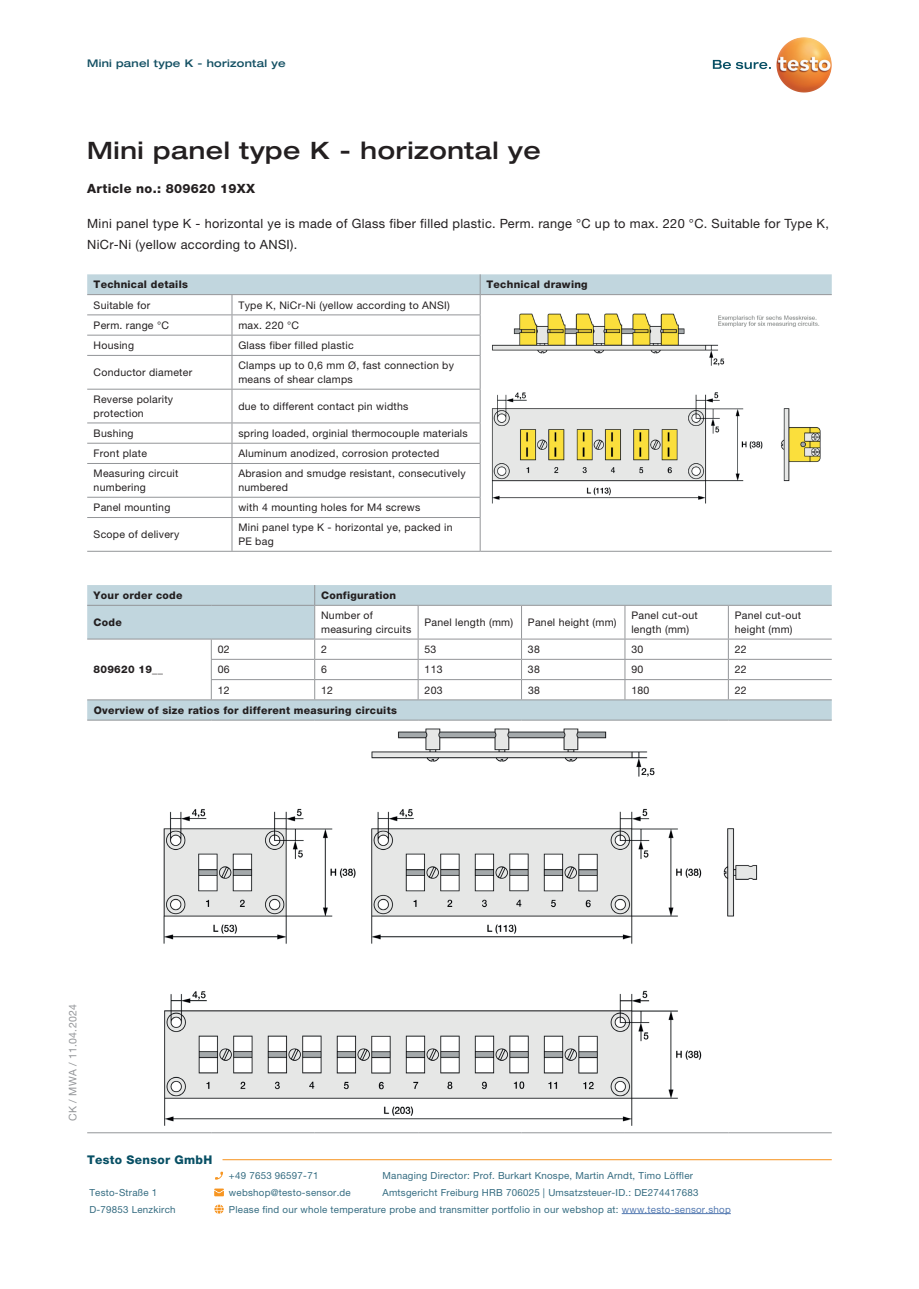
<style>
.page{position:relative;width:919px;height:1289px;background:#fff}
.page>*{position:absolute;margin:0;border:0;box-sizing:border-box;transform-origin:0 0}
.t1{font:500 expanded 24px "Helvetica Neue LTW1 G";letter-spacing:.025em;color:#231f20}
.t2{font:12.75px/21px "Helvetica Neue LTW1 G";letter-spacing:.025em;color:#231f20}
.t3{font:800 12.75px "Helvetica Neue LTW1 G";letter-spacing:.025em;color:#231f20}
.t4{font:800 12px "Helvetica Neue LTW1 G";letter-spacing:.025em;color:#074f64}
.t5{font:10.5px/13.5px "Helvetica Neue LTW1 G";letter-spacing:.025em;color:#231f20}
.t6{font:800 10.5px "Helvetica Neue LTW1 G";letter-spacing:.025em;color:#231f20}
.t7{font:500 expanded 10.5px "Helvetica Neue LT Com";letter-spacing:.025em;color:#155164}
.t8{font:10.5px "Helvetica Neue LTW1 G";letter-spacing:.025em;color:#939598}
.t9{font:9.75px "Helvetica Neue LTW1 G";letter-spacing:.025em;color:#356c81}
.s1{color:#5379b1}
</style>
<div class="page">
<svg style="left:790px;top:37px;width:13px;height:4px"></svg>
<svg style="left:712px;top:60px;width:58px;height:9px"></svg>
<svg style="left:87px;top:356px;width:393px;height:195px"></svg>
<svg style="left:87px;top:274px;width:744px;height:81px"></svg>
<hr style="left:87px;top:355px;width:145px;height:1px;background:#939598">
<hr style="left:232px;top:355px;width:248px;height:1px;background:#939598">
<hr style="left:231px;top:356px;width:1px;height:33px;background:#939598">
<hr style="left:480px;top:356px;width:1px;height:33px;background:#939598">
<hr style="left:87px;top:389px;width:145px;height:1px;background:#939598">
<hr style="left:232px;top:389px;width:248px;height:1px;background:#939598">
<hr style="left:231px;top:389px;width:1px;height:33px;background:#939598">
<hr style="left:480px;top:389px;width:1px;height:33px;background:#939598">
<hr style="left:87px;top:422px;width:145px;height:1px;background:#939598">
<hr style="left:232px;top:422px;width:248px;height:1px;background:#939598">
<hr style="left:87px;top:443px;width:145px;height:1px;background:#939598">
<hr style="left:232px;top:443px;width:248px;height:1px;background:#939598">
<svg style="left:231px;top:423px;width:1px;height:40px"></svg>
<svg style="left:480px;top:423px;width:1px;height:40px"></svg>
<hr style="left:87px;top:463px;width:145px;height:1px;background:#939598">
<hr style="left:232px;top:463px;width:248px;height:1px;background:#939598">
<hr style="left:231px;top:464px;width:1px;height:33px;background:#939598">
<hr style="left:480px;top:464px;width:1px;height:33px;background:#939598">
<hr style="left:87px;top:497px;width:145px;height:1px;background:#939598">
<hr style="left:232px;top:497px;width:248px;height:1px;background:#939598">
<svg style="left:231px;top:497px;width:1px;height:20px"></svg>
<svg style="left:480px;top:497px;width:1px;height:20px"></svg>
<hr style="left:87px;top:517px;width:145px;height:1px;background:#939598">
<hr style="left:232px;top:517px;width:248px;height:1px;background:#939598">
<hr style="left:231px;top:518px;width:1px;height:33px;background:#939598">
<hr style="left:480px;top:518px;width:1px;height:33px;background:#939598">
<hr style="left:87px;top:551px;width:145px;height:1px;background:#939598">
<hr style="left:232px;top:551px;width:248px;height:1px;background:#939598">
<hr style="left:480px;top:551px;width:351px;height:1px;background:#939598">
<img style="left:488px;top:311px;width:335px;height:193px">
<div style="left:87px;top:700px;width:744px;height:19px;background:#c1d6de"></div>
<svg style="left:87px;top:585px;width:744px;height:114px"></svg>
<hr style="left:314px;top:605px;width:1px;height:33px;background:#939598">
<hr style="left:87px;top:638px;width:124px;height:1px;background:#939598">
<hr style="left:211px;top:638px;width:104px;height:1px;background:#939598">
<hr style="left:87px;top:699px;width:124px;height:1px;background:#939598">
<hr style="left:211px;top:699px;width:104px;height:1px;background:#939598">
<hr style="left:315px;top:699px;width:103px;height:1px;background:#939598">
<hr style="left:418px;top:699px;width:103px;height:1px;background:#939598">
<hr style="left:521px;top:699px;width:104px;height:1px;background:#939598">
<hr style="left:625px;top:699px;width:103px;height:1px;background:#939598">
<hr style="left:728px;top:699px;width:103px;height:1px;background:#939598">
<hr style="left:87px;top:1132px;width:124px;height:1px;background:#939598">
<hr style="left:211px;top:1132px;width:104px;height:1px;background:#939598">
<hr style="left:315px;top:1132px;width:103px;height:1px;background:#939598">
<hr style="left:418px;top:1132px;width:103px;height:1px;background:#939598">
<hr style="left:521px;top:1132px;width:104px;height:1px;background:#939598">
<hr style="left:625px;top:1132px;width:103px;height:1px;background:#939598">
<hr style="left:728px;top:1132px;width:103px;height:1px;background:#939598">
<hr style="left:87px;top:719px;width:124px;height:1px;background:#939598">
<hr style="left:211px;top:719px;width:104px;height:1px;background:#939598">
<hr style="left:315px;top:719px;width:103px;height:1px;background:#939598">
<hr style="left:418px;top:719px;width:103px;height:1px;background:#939598">
<hr style="left:521px;top:719px;width:104px;height:1px;background:#939598">
<hr style="left:625px;top:719px;width:103px;height:1px;background:#939598">
<hr style="left:728px;top:719px;width:103px;height:1px;background:#939598">
<img style="left:163px;top:728px;width:595px;height:398px">
<svg style="left:215px;top:1171px;width:8px;height:8px"></svg>
<svg style="left:214px;top:1188px;width:10px;height:8px"></svg>
<svg style="left:214px;top:1204px;width:10px;height:9px"></svg>
<hr style="left:621px;top:1213px;width:109px;height:1px;background:#5379b1">
<hr style="left:222px;top:1159px;width:609px;height:1px;background:#f7931d">
<p class="t7" style="left:87px;top:57px;width:200px">Mini panel type K - horizontal ye</p>
<h1 class="t1" style="left:87px;top:135px;width:455px">Mini panel type K - horizontal ye</h1>
<p class="t3" style="left:87px;top:181px;width:169px">Article no.: 809620 19XX</p>
<p class="t2" style="left:87px;top:213px;width:743px">Mini panel type K - horizontal ye is made of Glass fiber filled plastic. Perm. range °C up to max. 220 °C. Suitable for Type K,<br>NiCr-Ni (yellow according to ANSI).</p>
<p class="t6" style="left:94px;top:278px;width:96px">Technical details</p>
<p class="t6" style="left:486px;top:278px;width:103px">Technical drawing</p>
<p class="t5" style="left:94px;top:298px;width:58px">Suitable for</p>
<p class="t5" style="left:238px;top:298px;width:213px">Type K, NiCr-Ni (yellow according to ANSI)</p>
<p class="t5" style="left:94px;top:318px;width:77px">Perm. range °C</p>
<p class="t5" style="left:238px;top:318px;width:62px">max. 220 °C</p>
<p class="t5" style="left:94px;top:338px;width:42px">Housing</p>
<p class="t5" style="left:238px;top:338px;width:117px">Glass fiber filled plastic</p>
<p class="t5" style="left:94px;top:365px;width:100px">Conductor diameter</p>
<p class="t5" style="left:238px;top:359px;width:217px">Clamps up to 0,6 mm Ø, fast connection by means of shear clamps</p>
<p class="t5" style="left:94px;top:392px;width:81px">Reverse polarity protection</p>
<p class="t5" style="left:238px;top:399px;width:171px">due to different contact pin widths</p>
<p class="t5" style="left:94px;top:426px;width:41px">Bushing</p>
<p class="t5" style="left:238px;top:426px;width:231px">spring loaded, orginial thermocouple materials</p>
<p class="t5" style="left:94px;top:446px;width:55px">Front plate</p>
<p class="t5" style="left:238px;top:446px;width:202px">Aluminum anodized, corrosion protected</p>
<p class="t5" style="left:94px;top:467px;width:86px">Measuring circuit numbering</p>
<p class="t5" style="left:238px;top:467px;width:229px">Abrasion and smudge resistant, consecutively numbered</p>
<p class="t5" style="left:94px;top:500px;width:78px">Panel mounting</p>
<p class="t5" style="left:238px;top:500px;width:183px">with 4 mounting holes for M4 screws</p>
<p class="t5" style="left:94px;top:527px;width:87px">Scope of delivery</p>
<p class="t5" style="left:238px;top:521px;width:216px">Mini panel type K - horizontal ye, packed in<br>PE bag</p>
<p class="t6" style="left:94px;top:589px;width:90px">Your order code</p>
<p class="t6" style="left:321px;top:589px;width:77px">Configuration</p>
<p class="t6" style="left:94px;top:616px;width:30px">Code</p>
<p class="t5" style="left:321px;top:608px;width:92px">Number of measuring circuits</p>
<p class="t5" style="left:424px;top:615px;width:90px">Panel length (mm)</p>
<p class="t5" style="left:528px;top:615px;width:90px">Panel height (mm)</p>
<p class="t5" style="left:631px;top:608px;width:68px">Panel cut-out length (mm)</p>
<p class="t5" style="left:734px;top:608px;width:68px">Panel cut-out height (mm)</p>
<p class="t6" style="left:94px;top:663px;width:71px">809620 19__</p>
<p class="t5" style="left:218px;top:642px;width:13px">02</p>
<p class="t5" style="left:321px;top:642px;width:7px">2</p>
<p class="t5" style="left:424px;top:642px;width:13px">53</p>
<p class="t5" style="left:528px;top:642px;width:13px">38</p>
<p class="t5" style="left:631px;top:642px;width:13px">30</p>
<p class="t5" style="left:734px;top:642px;width:13px">22</p>
<p class="t5" style="left:218px;top:662px;width:13px">06</p>
<p class="t5" style="left:321px;top:662px;width:7px">6</p>
<p class="t5" style="left:424px;top:662px;width:20px">113</p>
<p class="t5" style="left:528px;top:662px;width:13px">38</p>
<p class="t5" style="left:631px;top:662px;width:13px">90</p>
<p class="t5" style="left:734px;top:662px;width:13px">22</p>
<p class="t5" style="left:218px;top:683px;width:13px">12</p>
<p class="t5" style="left:321px;top:683px;width:13px">12</p>
<p class="t5" style="left:424px;top:683px;width:20px">203</p>
<p class="t5" style="left:528px;top:683px;width:13px">38</p>
<p class="t5" style="left:631px;top:683px;width:20px">180</p>
<p class="t5" style="left:734px;top:683px;width:13px">22</p>
<p class="t6" style="left:94px;top:703px;width:305px">Overview of size ratios for different measuring circuits</p>
<p class="t8" style="left:66px;top:1120px;width:118px;rotate:-90deg">CK / MWA / 11.04.2024</p>
<p class="t4" style="left:87px;top:1152px;width:127px">Testo Sensor GmbH</p>
<p class="t9" style="left:229px;top:1169px;width:91px">+49 7653 96597-71</p>
<p class="t9" style="left:382px;top:1169px;width:312px">Managing Director: Prof. Burkart Knospe, Martin Arndt, Timo Löffler</p>
<p class="t9" style="left:89px;top:1186px;width:69px">Testo-Straße 1</p>
<p class="t9" style="left:229px;top:1186px;width:123px">webshop@testo-sensor.de</p>
<p class="t9" style="left:382px;top:1186px;width:317px">Amtsgericht Freiburg HRB 706025 | Umsatzsteuer-ID.: DE274417683</p>
<p class="t9" style="left:89px;top:1203px;width:88px">D-79853 Lenzkirch</p>
<p class="t9" style="left:229px;top:1203px;width:503px">Please find our whole temperature probe and transmitter portfolio in our webshop at: <span class="s1">www.testo-sensor.shop</span></p>
</div>
